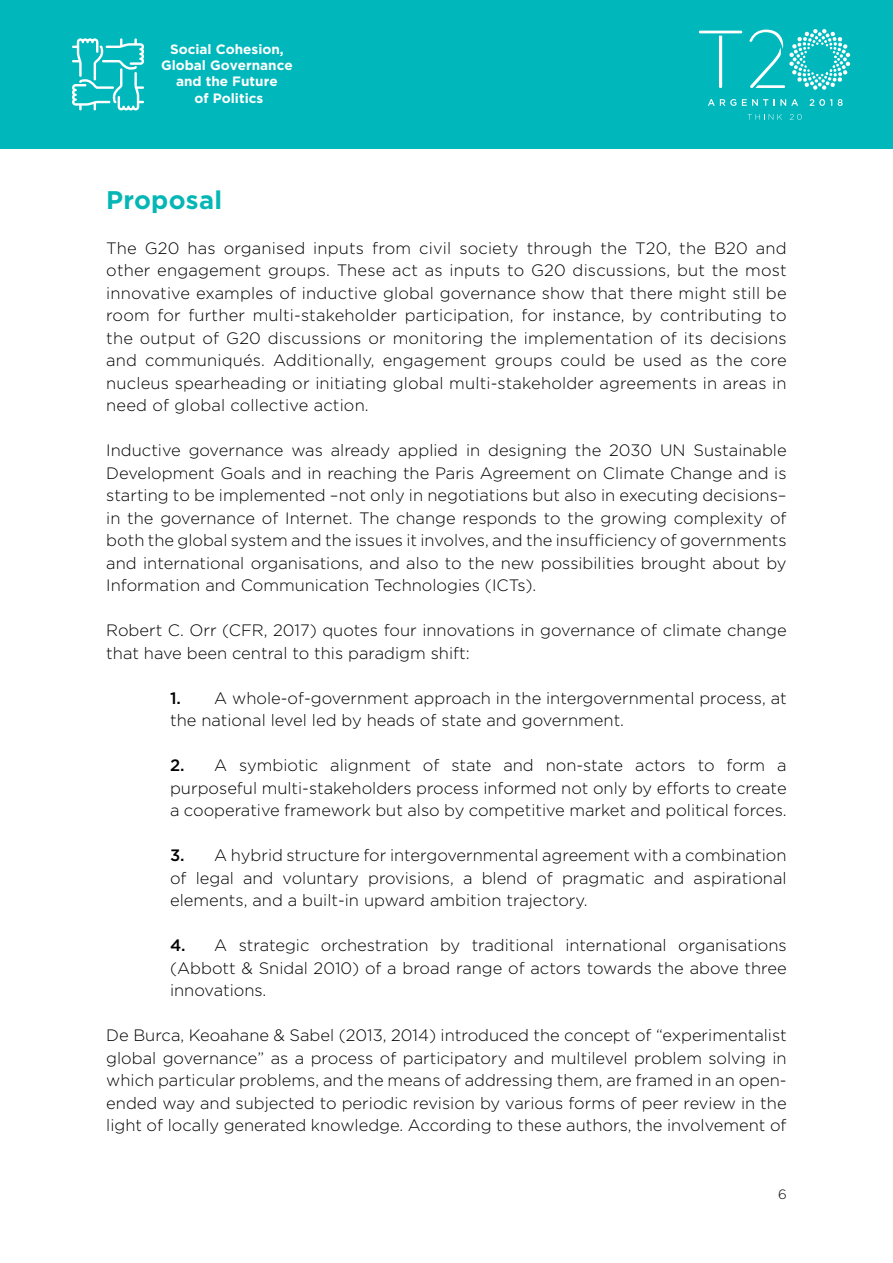
<style>
.page{position:relative;width:893px;height:1263px;background:#fff}
.page>*{position:absolute;margin:0;border:0;box-sizing:border-box;transform-origin:0 0}
.t1{font:700 25.5px "Gotham HTF";letter-spacing:.01em;color:#06b6b5}
.t2{font:300 16.5px/22.5px "Gotham";color:#000;text-align:justify}
.t3{font:700 13.5px/16.2px "Gotham";color:#fff;text-align:center}
.t4{font:300 13.5px "Gotham";color:#000}
.s1{font-weight:500}
</style>
<div class="page">
<div style="left:0;top:0;width:893px;height:149px;background:#00b8bc"></div>
<svg style="left:749px;top:29px;width:101px;height:61px"></svg>
<svg style="left:708px;top:99px;width:28px;height:7px"></svg>
<svg style="left:742px;top:99px;width:26px;height:7px"></svg>
<svg style="left:774px;top:99px;width:24px;height:7px"></svg>
<svg style="left:810px;top:99px;width:22px;height:7px"></svg>
<svg style="left:838px;top:99px;width:5px;height:7px"></svg>
<svg style="left:699px;top:31px;width:43px;height:57px"></svg>
<svg style="left:748px;top:114px;width:34px;height:6px"></svg>
<svg style="left:790px;top:114px;width:12px;height:6px"></svg>
<svg style="left:72px;top:38px;width:72px;height:72px"></svg>
<p class="t3" style="left:161px;top:41px;width:133px">Social Cohesion,<br>Global Governance and the Future<br>of Politics</p>
<h1 class="t1" style="left:106px;top:185px;width:117px">Proposal</h1>
<p class="t2" style="left:106px;top:236px;width:682px">The G20 has organised inputs from civil society through the T20, the B20 and other engagement groups. These act as inputs to G20 discussions, but the most innovative examples of inductive global governance show that there might still be room for further multi-stakeholder participation, for instance, by contributing to the output of G20 discussions or monitoring the implementation of its decisions and communiqués. Additionally, engagement groups could be used as the core nucleus spearheading or initiating global multi-stakeholder agreements in areas in need of global collective action.</p>
<p class="t2" style="left:106px;top:439px;width:682px">Inductive governance was already applied in designing the 2030 UN Sustainable Development Goals and in reaching the Paris Agreement on Climate Change and is starting to be implemented –not only in negotiations but also in executing decisions– in the governance of Internet. The change responds to the growing complexity of both the global system and the issues it involves, and the insufficiency of governments and international organisations, and also to the new possibilities brought about by Information and Communication Technologies (ICTs).</p>
<p class="t2" style="left:106px;top:619px;width:682px">Robert C. Orr (CFR, 2017) quotes four innovations in governance of climate change that have been central to this paradigm shift:</p>
<p class="t2" style="left:170px;top:686px;width:618px"><span class="s1">1.</span> A whole-of-government approach in the intergovernmental process, at the national level led by heads of state and government.</p>
<p class="t2" style="left:170px;top:754px;width:618px"><span class="s1">2.</span> A symbiotic alignment of state and non-state actors to form a purposeful multi-stakeholders process informed not only by efforts to create a cooperative framework but also by competitive market and political forces.</p>
<p class="t2" style="left:170px;top:844px;width:618px"><span class="s1">3.</span> A hybrid structure for intergovernmental agreement with a combination of legal and voluntary provisions, a blend of pragmatic and aspirational elements, and a built-in upward ambition trajectory.</p>
<p class="t2" style="left:170px;top:934px;width:618px"><span class="s1">4.</span> A strategic orchestration by traditional international organisations (Abbott &amp; Snidal 2010) of a broad range of actors towards the above three innovations.</p>
<p class="t2" style="left:106px;top:1024px;width:682px">De Burca, Keoahane &amp; Sabel (2013, 2014) introduced the concept of “experimentalist global governance” as a process of participatory and multilevel problem solving in which particular problems, and the means of addressing them, are framed in an open&shy;ended way and subjected to periodic revision by various forms of peer review in the light of locally generated knowledge. According to these authors, the involvement of</p>
<p class="t4" style="left:778px;top:1186px;width:10px">6</p>
</div>
